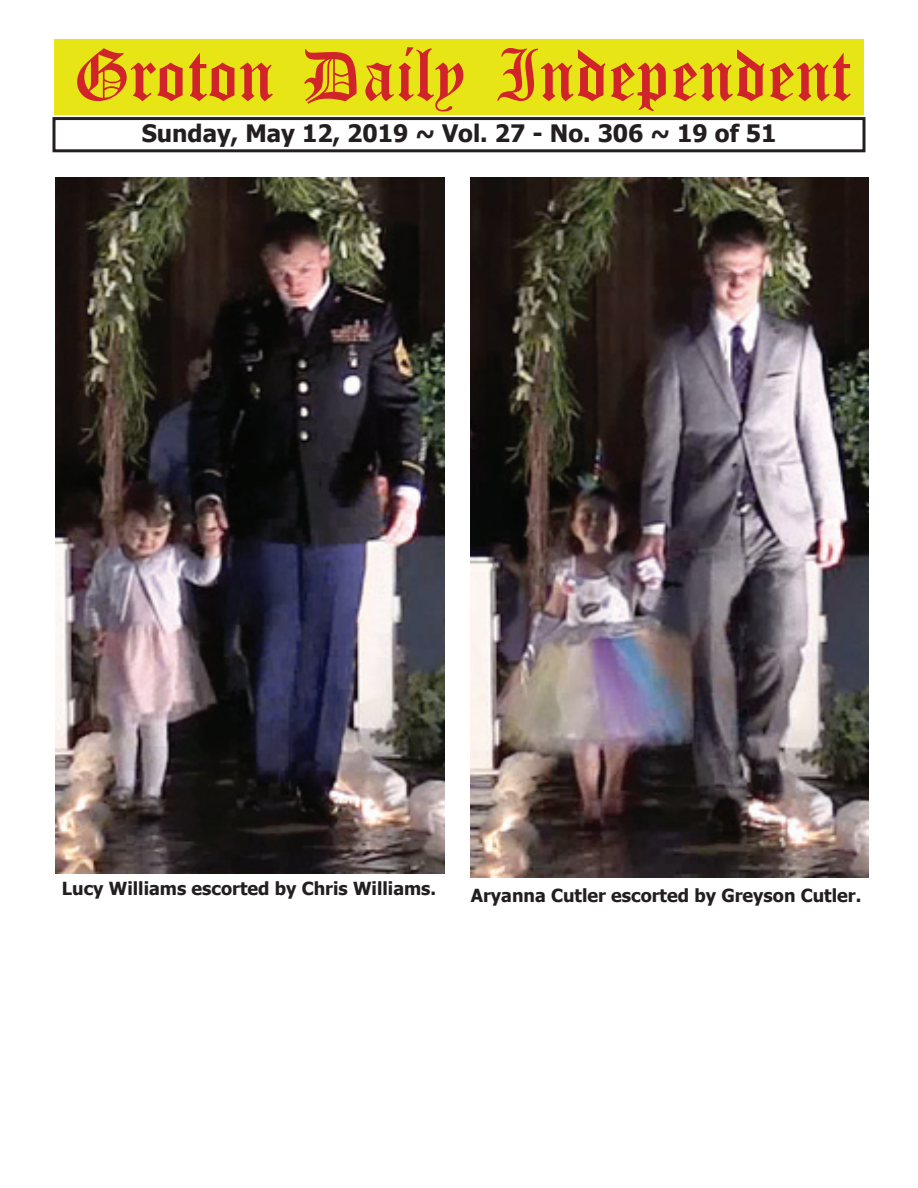
<style>
.page{position:relative;width:918px;height:1188px;background:#fff}
.page>*{position:absolute;margin:0;border:0;box-sizing:border-box;transform-origin:0 0}
.t1{font:54px "Old English Five";color:#d1232a}
.t2{font:700 24px "Tahoma";color:#231f20}
.t3{font:700 18px "Tahoma";color:#231f20}
</style>
<div class="page">
<div style="left:52px;top:117px;width:814px;height:35px;border:3px solid #231f20"></div>
<div style="left:54px;top:40px;width:810px;height:75px;background:#e7e515"></div>
<img style="left:56px;top:177px;width:388px;height:697px">
<img style="left:471px;top:177px;width:397px;height:700px">
<h1 class="t1" style="left:73px;top:50px;width:779px">Groton Daily Independent</h1>
<h2 class="t2" style="left:142px;top:116px;width:636px">Sunday, May 12, 2019 ~ Vol. 27 - No. 306 ~ 19 of 51</h2>
<p class="t3" style="left:62px;top:876px;width:376px">Lucy Williams escorted by Chris Williams.</p>
<p class="t3" style="left:471px;top:882px;width:392px">Aryanna Cutler escorted by Greyson Cutler.</p>
</div>
